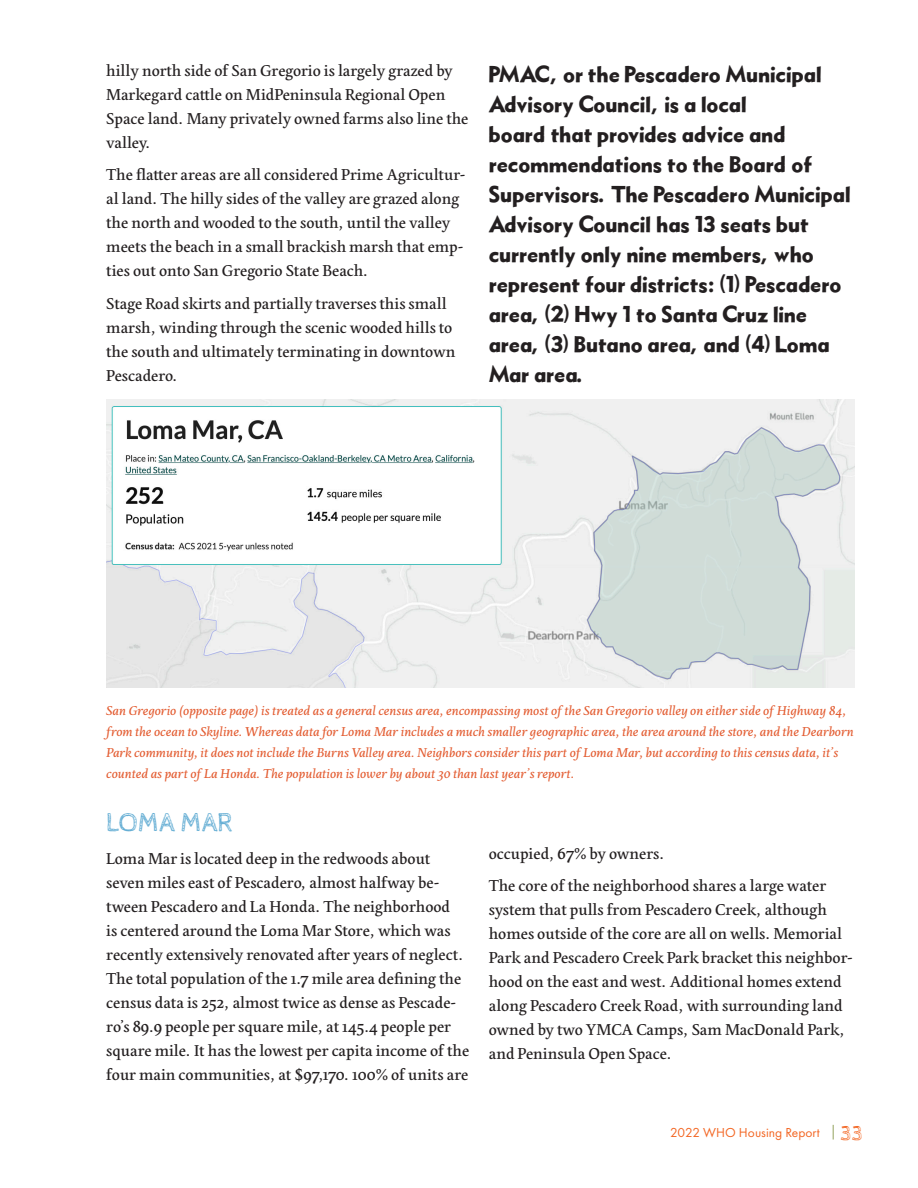
<style>
.page{position:relative;width:918px;height:1188px;background:#fff}
.page>*{position:absolute;margin:0;border:0;box-sizing:border-box;transform-origin:0 0}
.t1{font:27px "Cabin Sketch";color:#65aed4}
.t2{font:21px/30px "Metro Black HPLHS";letter-spacing:.04em;color:#231f20}
.t3{font:16.5px/24px "Edita";color:#231f20}
.t4{font:italic 13.5px/21px "Edita";color:#e35c31}
.t5{font:13.5px "Futura PT";color:#f36623}
.s1{font-family:"Cabin Sketch";font-size:21px}
</style>
<div class="page">
<svg style="left:833px;top:1125px;width:1px;height:15px"></svg>
<img style="left:106px;top:400px;width:748px;height:287px">
<p class="t3" style="left:106px;top:59px;width:364px">hilly north side of San Gregorio is largely grazed by Markegard cattle on MidPeninsula Regional Open Space land. Many privately owned farms also line the valley.</p>
<p class="t3" style="left:106px;top:164px;width:360px">The flatter areas are all considered Prime Agricultur&shy;al land. The hilly sides of the valley are grazed along the north and wooded to the south, until the valley meets the beach in a small brackish marsh that emp&shy;ties out onto San Gregorio State Beach.</p>
<p class="t3" style="left:106px;top:292px;width:351px">Stage Road skirts and partially traverses this small marsh, winding through the scenic wooded hills to the south and ultimately terminating in downtown Pescadero.</p>
<p class="t2" style="left:489px;top:61px;width:363px">PMAC, or the Pescadero Municipal<br>Advisory Council, is a local<br>board that provides advice and recommendations to the Board of<br>Supervisors. The Pescadero Municipal<br>Advisory Council has 13 seats but currently only nine members, who represent four districts: (1) Pescadero area, (2) Hwy 1 to Santa Cruz line area, (3) Butano area, and (4) Loma<br>Mar area.</p>
<p class="t4" style="left:106px;top:701px;width:749px">San Gregorio (opposite page) is treated as a general census area, encompassing most of the San Gregorio valley on either side of Highway 84, from the ocean to Skyline. Whereas data for Loma Mar includes a much smaller geographic area, the area around the store, and the Dearborn Park community, it does not include the Burns Valley area. Neighbors consider this part of Loma Mar, but according to this census data, it’s counted as part of La Honda. The population is lower by about 30 than last year’s report.</p>
<p class="t1" style="left:106px;top:808px;width:128px">LOMA MAR</p>
<p class="t3" style="left:106px;top:847px;width:364px">Loma Mar is located deep in the redwoods about seven miles east of Pescadero, almost halfway be&shy;tween Pescadero and La Honda. The neighborhood<br>is centered around the Loma Mar Store, which was recently extensively renovated after years of neglect.<br>The total population of the 1.7 mile area defining the census data is 252, almost twice as dense as Pescade&shy;ro’s 89.9 people per square mile, at 145.4 people per square mile. It has the lowest per capita income of the four main communities, at $97,170. 100% of units are</p>
<p class="t3" style="left:489px;top:842px;width:177px">occupied, 67% by owners.</p>
<p class="t3" style="left:489px;top:875px;width:365px">The core of the neighborhood shares a large water system that pulls from Pescadero Creek, although homes outside of the core are all on wells. Memorial Park and Pescadero Creek Park bracket this neighbor&shy;hood on the east and west. Additional homes extend along Pescadero Creek Road, with surrounding land owned by two YMCA Camps, Sam MacDonald Park, and Peninsula Open Space.</p>
<p class="t5" style="left:670px;top:1124px;width:194px">2022 WHO Housing Report <span class="s1">33</span></p>
</div>
